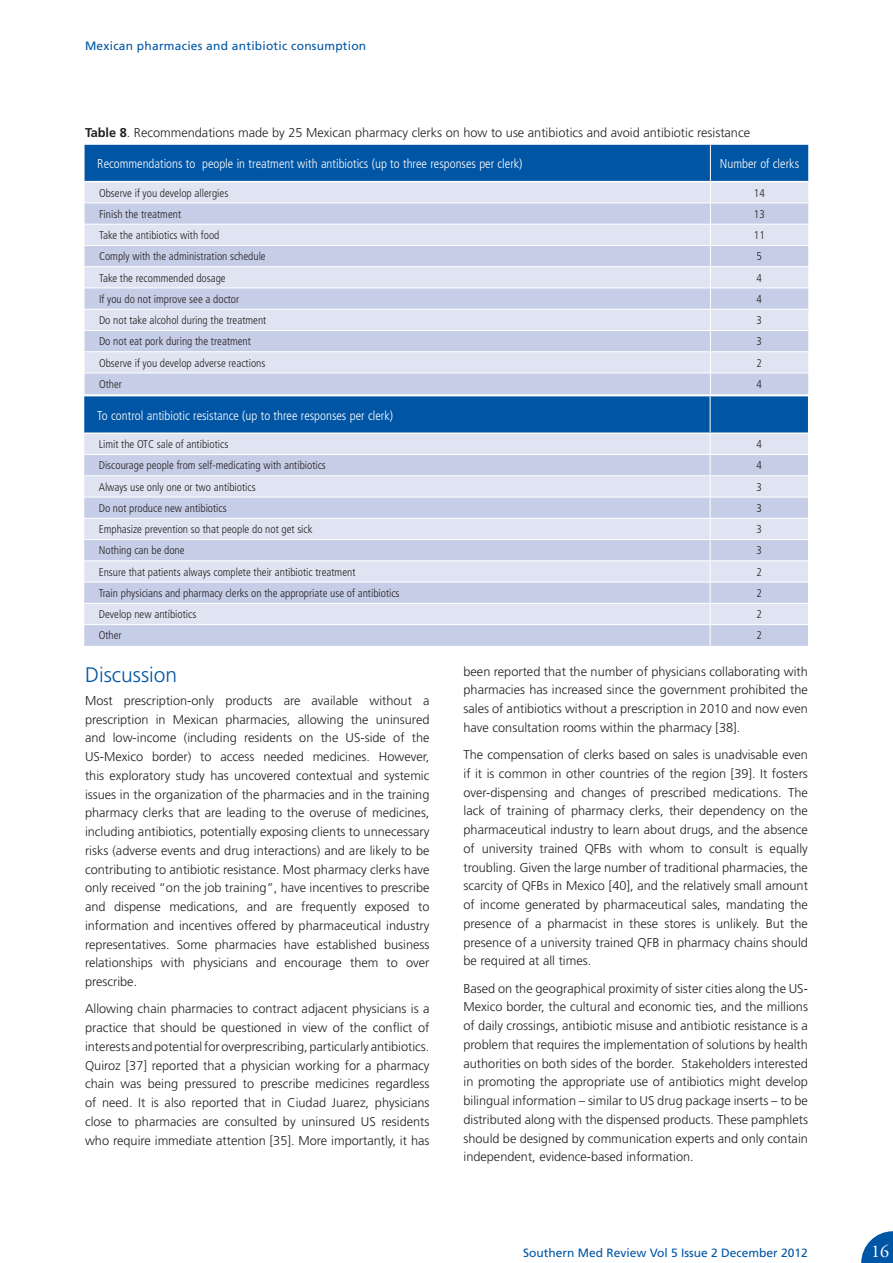
<style>
.page{position:relative;width:893px;height:1263px;background:#fff}
.page>*{position:absolute;margin:0;border:0;box-sizing:border-box;transform-origin:0 0}
.MAIN_hEADING_1{font:300 21px "Frutiger";color:#0055a5}
.Page_Number{font:18px "Adobe Garamond Pro";color:#fff}
.Body_Text{font:300 12.75px/18.8px "Frutiger";color:#231f20;text-align:justify}
.table_coloumn_headin{font:300 condensed 12.75px "Frutiger";color:#fff}
.article_subsiquencia{font:12px "Frutiger";letter-spacing:.02em;color:#0055a5}
.article_subsiquencia-2{font:12px "Frutiger";color:#0055a5}
.table_body{font:300 condensed 11.25px "Frutiger";color:#231f20}
.s1{font-weight:700}
</style>
<div class="page">
<svg style="left:861px;top:1231px;width:32px;height:32px"></svg>
<svg style="left:84px;top:145px;width:724px;height:501px;background:#b6c7e3"></svg>
<hr style="left:85px;top:181px;width:625px;height:1px;background:#fff">
<hr style="left:710px;top:181px;width:98px;height:1px;background:#fff">
<p class="article_subsiquencia" style="left:85px;top:38px;width:283px">Mexican pharmacies and antibiotic consumption</p>
<p class="Body_Text" style="left:85px;top:124px;width:667px"><span class="s1">Table 8</span>. Recommendations made by 25 Mexican pharmacy clerks on how to use antibiotics and avoid antibiotic resistance</p>
<p class="table_coloumn_headin" style="left:97px;top:156px;width:427px">Recommendations to people in treatment with antibiotics (up to three responses per clerk)</p>
<p class="table_coloumn_headin" style="left:720px;top:156px;width:81px">Number of clerks</p>
<p class="table_body" style="left:99px;top:186px;width:131px">Observe if you develop allergies</p>
<p class="table_body" style="left:754px;top:186px;width:12px">14</p>
<p class="table_body" style="left:99px;top:207px;width:84px">Finish the treatment</p>
<p class="table_body" style="left:754px;top:207px;width:12px">13</p>
<p class="table_body" style="left:99px;top:229px;width:122px">Take the antibiotics with food</p>
<p class="table_body" style="left:754px;top:229px;width:12px">11</p>
<p class="table_body" style="left:99px;top:250px;width:168px">Comply with the administration schedule</p>
<p class="table_body" style="left:757px;top:250px;width:7px">5</p>
<p class="table_body" style="left:99px;top:271px;width:128px">Take the recommended dosage</p>
<p class="table_body" style="left:757px;top:271px;width:7px">4</p>
<p class="table_body" style="left:99px;top:293px;width:142px">If you do not improve see a doctor</p>
<p class="table_body" style="left:757px;top:293px;width:7px">4</p>
<p class="table_body" style="left:99px;top:314px;width:169px">Do not take alcohol during the treatment</p>
<p class="table_body" style="left:757px;top:314px;width:7px">3</p>
<p class="table_body" style="left:99px;top:335px;width:153px">Do not eat pork during the treatment</p>
<p class="table_body" style="left:757px;top:335px;width:7px">3</p>
<p class="table_body" style="left:99px;top:356px;width:168px">Observe if you develop adverse reactions</p>
<p class="table_body" style="left:757px;top:356px;width:7px">2</p>
<p class="table_body" style="left:99px;top:378px;width:24px">Other</p>
<p class="table_body" style="left:757px;top:378px;width:7px">4</p>
<p class="table_coloumn_headin" style="left:97px;top:408px;width:298px">To control antibiotic resistance (up to three responses per clerk)</p>
<p class="table_body" style="left:99px;top:438px;width:131px">Limit the OTC sale of antibiotics</p>
<p class="table_body" style="left:756px;top:438px;width:7px">4</p>
<p class="table_body" style="left:99px;top:459px;width:229px">Discourage people from self-medicating with antibiotics</p>
<p class="table_body" style="left:756px;top:459px;width:7px">4</p>
<p class="table_body" style="left:99px;top:480px;width:158px">Always use only one or two antibiotics</p>
<p class="table_body" style="left:756px;top:480px;width:7px">3</p>
<p class="table_body" style="left:99px;top:502px;width:129px">Do not produce new antibiotics</p>
<p class="table_body" style="left:756px;top:502px;width:7px">3</p>
<p class="table_body" style="left:99px;top:523px;width:215px">Emphasize prevention so that people do not get sick</p>
<p class="table_body" style="left:756px;top:523px;width:7px">3</p>
<p class="table_body" style="left:99px;top:544px;width:87px">Nothing can be done</p>
<p class="table_body" style="left:756px;top:544px;width:7px">3</p>
<p class="table_body" style="left:99px;top:565px;width:258px">Ensure that patients always complete their antibiotic treatment</p>
<p class="table_body" style="left:756px;top:565px;width:7px">2</p>
<p class="table_body" style="left:99px;top:587px;width:302px">Train physicians and pharmacy clerks on the appropriate use of antibiotics</p>
<p class="table_body" style="left:756px;top:587px;width:7px">2</p>
<p class="table_body" style="left:99px;top:608px;width:99px">Develop new antibiotics</p>
<p class="table_body" style="left:756px;top:608px;width:7px">2</p>
<p class="table_body" style="left:99px;top:629px;width:24px">Other</p>
<p class="table_body" style="left:756px;top:629px;width:7px">2</p>
<p class="MAIN_hEADING_1" style="left:85px;top:663px;width:94px">Discussion</p>
<p class="Body_Text" style="left:85px;top:691px;width:346px">Most prescription-only products are available without a prescription in Mexican pharmacies, allowing the uninsured and low-income (including residents on the US-side of the US-Mexico border) to access needed medicines. However, this exploratory study has uncovered contextual and systemic issues in the organization of the pharmacies and in the training pharmacy clerks that are leading to the overuse of medicines, including antibiotics, potentially exposing clients to unnecessary risks (adverse events and drug interactions) and are likely to be contributing to antibiotic resistance. Most pharmacy clerks have only received “on the job training”, have incentives to prescribe and dispense medications, and are frequently exposed to information and incentives offered by pharmaceutical industry representatives. Some pharmacies have established business relationships with physicians and encourage them to over prescribe.</p>
<p class="Body_Text" style="left:85px;top:1000px;width:346px">Allowing chain pharmacies to contract adjacent physicians is a practice that should be questioned in view of the conflict of interests and potential for overprescribing, particularly antibiotics.<br>Quiroz [37] reported that a physician working for a pharmacy chain was being pressured to prescribe medicines regardless of need. It is also reported that in Ciudad Juarez, physicians close to pharmacies are consulted by uninsured US residents who require immediate attention [35]. More importantly, it has</p>
<p class="Body_Text" style="left:463px;top:662px;width:346px">been reported that the number of physicians collaborating with pharmacies has increased since the government prohibited the sales of antibiotics without a prescription in 2010 and now even have consultation rooms within the pharmacy [38].</p>
<p class="Body_Text" style="left:463px;top:745px;width:346px">The compensation of clerks based on sales is unadvisable even if it is common in other countries of the region [39]. It fosters over-dispensing and changes of prescribed medications. The lack of training of pharmacy clerks, their dependency on the pharmaceutical industry to learn about drugs, and the absence of university trained QFBs with whom to consult is equally troubling. Given the large number of traditional pharmacies, the scarcity of QFBs in Mexico [40], and the relatively small amount of income generated by pharmaceutical sales, mandating the presence of a pharmacist in these stores is unlikely. But the presence of a university trained QFB in pharmacy chains should be required at all times.</p>
<p class="Body_Text" style="left:463px;top:979px;width:346px">Based on the geographical proximity of sister cities along the US-Mexico border, the cultural and economic ties, and the millions of daily crossings, antibiotic misuse and antibiotic resistance is a problem that requires the implementation of solutions by health authorities on both sides of the border. Stakeholders interested in promoting the appropriate use of antibiotics might develop bilingual information – similar to US drug package inserts – to be distributed along with the dispensed products. These pamphlets should be designed by communication experts and only contain independent, evidence-based information.</p>
<p class="article_subsiquencia-2" style="left:523px;top:1245px;width:286px">Southern Med Review Vol 5 Issue 2 December 2012</p>
<p class="Page_Number" style="left:871px;top:1240px;width:19px">16</p>
</div>
